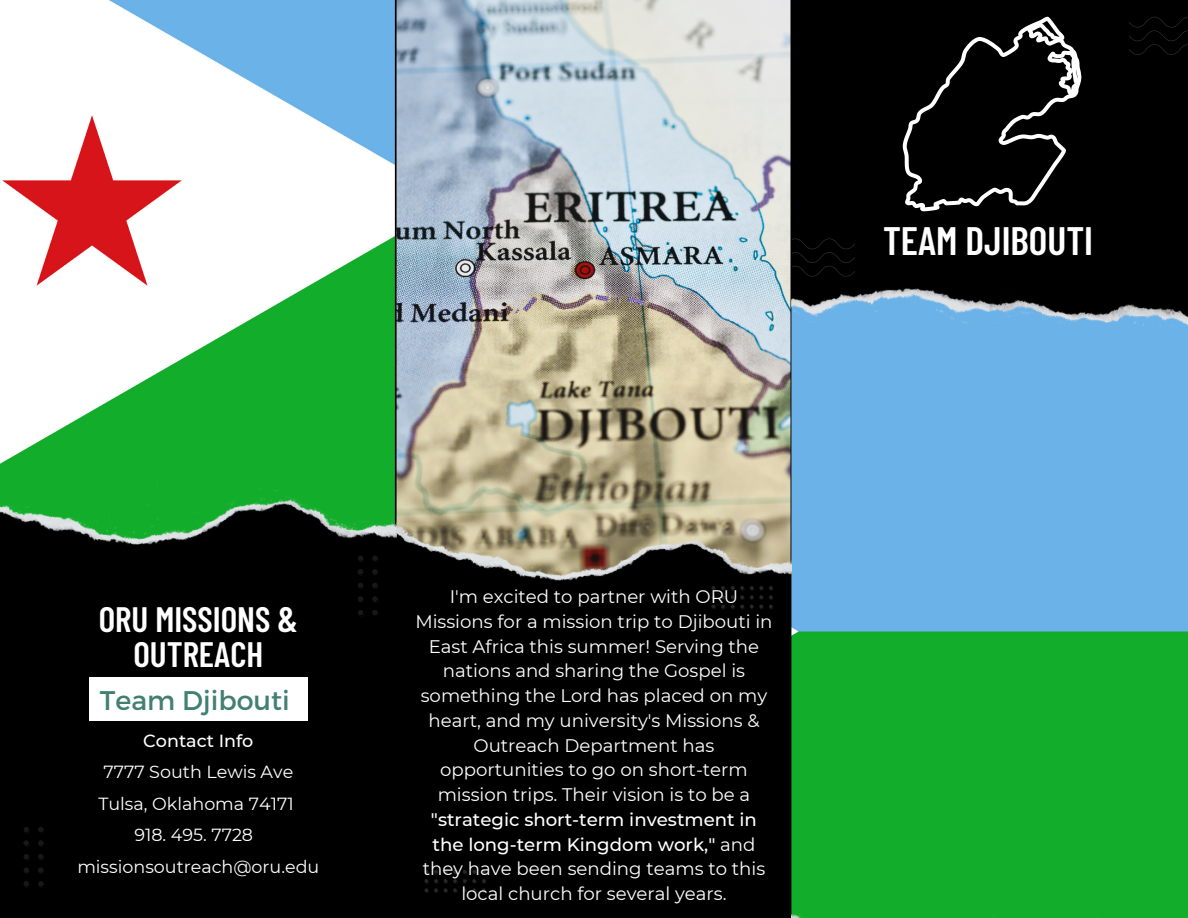
<style>
.page{position:relative;width:1188px;height:918px;background:#000}
.page>*{position:absolute;margin:0;border:0;box-sizing:border-box;transform-origin:0 0}
.t1{font:600 39.6px "Barlow Condensed";color:#fff}
.t2{font:600 35.25px/35px "Barlow Condensed";color:#fff;text-align:center}
.t3{font:27px "Montserrat";color:#428072}
.t4{font:18.15px/24.8px "Montserrat";color:#fff;text-align:center}
.t5{font:17.55px/31.5px "Montserrat";color:#fff;text-align:center}
.t6{font:500 17.55px "Montserrat";color:#fff}
.s1{font-weight:500}
</style>
<div class="page">
<img style="left:791px;top:327px;width:397px;height:587px">
<img style="left:791px;top:288px;width:397px;height:39px">
<hr style="left:791px;top:914px;width:397px;height:4px;background:#12ad2b">
<img style="left:0;top:0;width:395px;height:483px">
<img style="left:0;top:483px;width:397px;height:62px">
<img style="left:397px;top:0;width:394px;height:525px">
<img style="left:397px;top:525px;width:395px;height:56px">
<svg style="left:1129px;top:17px;width:59px;height:38px"></svg>
<svg style="left:792px;top:238px;width:63px;height:39px"></svg>
<svg style="left:425px;top:870px;width:61px;height:23px"></svg>
<svg style="left:712px;top:586px;width:61px;height:23px"></svg>
<svg style="left:23px;top:827px;width:21px;height:60px"></svg>
<svg style="left:358px;top:556px;width:20px;height:59px"></svg>
<svg style="left:903px;top:17px;width:179px;height:194px"></svg>
<div style="left:89px;top:677px;width:219px;height:44px;background:#fff"></div>
<h1 class="t1" style="left:883px;top:215px;width:212px">TEAM DJIBOUTI</h1>
<h2 class="t2" style="left:99px;top:600px;width:201px">ORU MISSIONS &amp;<br>OUTREACH</h2>
<h3 class="t3" style="left:100px;top:682px;width:191px">Team Djibouti</h3>
<p class="t6" style="left:143px;top:730px;width:112px">Contact Info</p>
<p class="t5" style="left:77px;top:756px;width:244px">7777 South Lewis Ave<br>Tulsa, Oklahoma 74171<br>918. 495. 7728 missionsoutreach@oru.edu</p>
<p class="t4" style="left:415px;top:584px;width:359px">I'm excited to partner with ORU Missions for a mission trip to Djibouti in East Africa this summer! Serving the nations and sharing the Gospel is something the Lord has placed on my heart, and my university's Missions &amp; Outreach Department has opportunities to go on short-term mission trips. Their vision is to be a</p>
<p class="t4" style="left:423px;top:807px;width:344px"><span class="s1">"strategic short-term investment in the long-term Kingdom work,"</span> and they have been sending teams to this local church for several years.</p>
</div>
